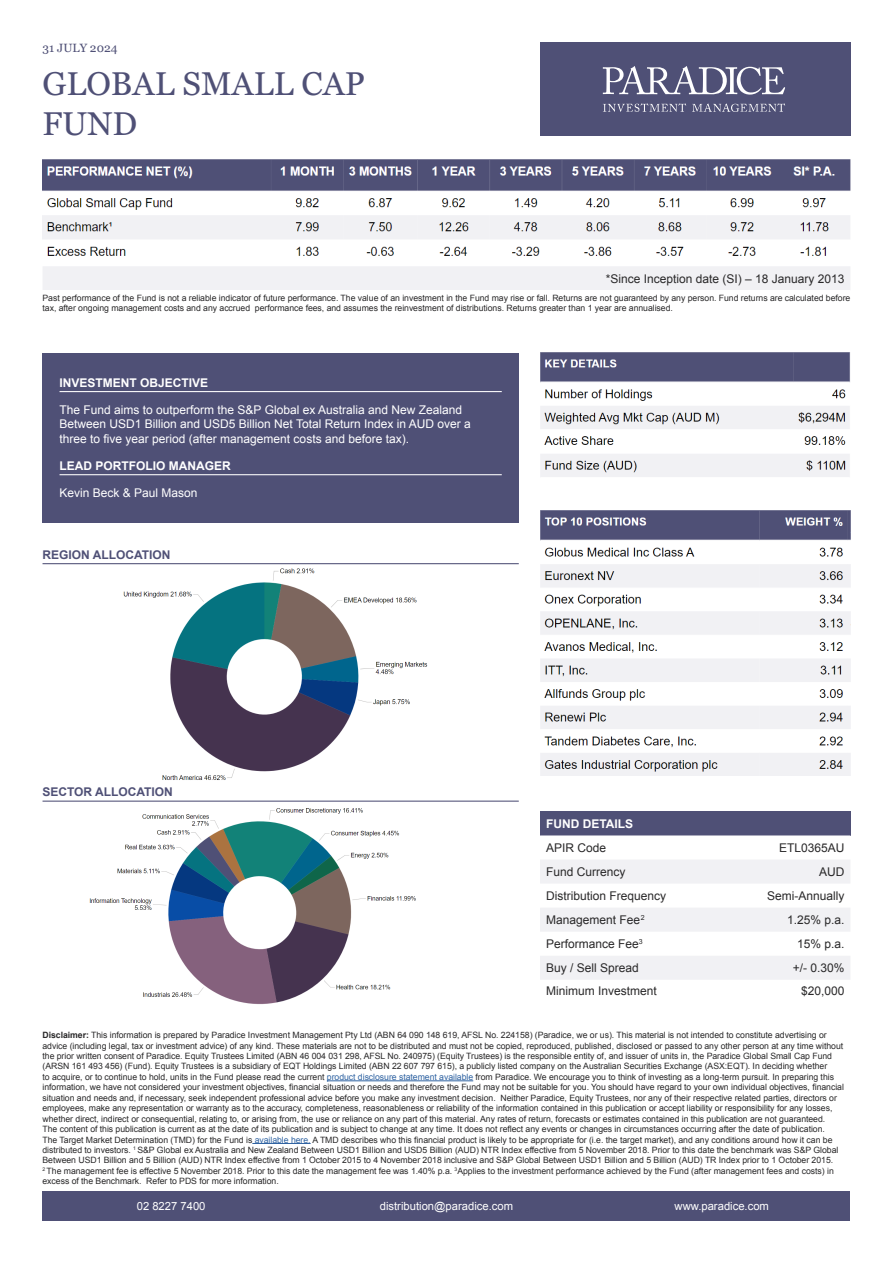
<style>
.page{position:relative;width:893px;height:1263px;background:#fff}
.page>*{position:absolute;margin:0;border:0;box-sizing:border-box;transform-origin:0 0}
.t1{font:33px/39.6px "Georgia";color:#4f5076}
.t2{font:12px/14.4px "Arial";color:#fff}
.t3{font:12px "Arial";color:#292829}
.t4{font:700 12px "Arial";color:#fff}
.t5{font:700 12px "Arial";color:#4f5076}
.t6{font:12px "Georgia";color:#4f5076}
.t7{font:11.25px "Arial";color:#fff}
.t8{font:8.7px/10.5px "Arial";letter-spacing:-.005em;color:#292829}
.s1{font-weight:700}
.s2{color:#2f63a2}
</style>
<div class="page">
<hr style="left:327px;top:1080px;width:146px;height:1px;background:#2f63a2">
<hr style="left:252px;top:1143px;width:59px;height:1px;background:#2f63a2">
<div style="left:43px;top:1191px;width:807px;height:29px;background:#4f5076"></div>
<div style="left:43px;top:353px;width:476px;height:169px;background:#4f5076"></div>
<hr style="left:60px;top:391px;width:442px;height:1px;background:#fff">
<hr style="left:60px;top:474px;width:442px;height:1px;background:#fff">
<div style="left:43px;top:266px;width:807px;height:24px;background:#f1f1f4"></div>
<div style="left:540px;top:811px;width:310px;height:24px;background:#4f5076"></div>
<svg style="left:540px;top:835px;width:310px;height:1px"></svg>
<svg style="left:540px;top:860px;width:310px;height:120px"></svg>
<div style="left:540px;top:43px;width:310px;height:93px;background:#4f5076"></div>
<svg style="left:603px;top:103px;width:182px;height:9px"></svg>
<svg style="left:603px;top:66px;width:182px;height:29px"></svg>
<hr style="left:43px;top:801px;width:476px;height:1px;background:#4f5076">
<hr style="left:43px;top:563px;width:476px;height:1px;background:#4f5076">
<img style="left:42px;top:159px;width:808px;height:97px">
<img style="left:541px;top:353px;width:309px;height:124px">
<img style="left:540px;top:511px;width:310px;height:264px">
<img style="left:123px;top:568px;width:305px;height:212px">
<img style="left:89px;top:808px;width:327px;height:196px">
<h2 class="t6" style="left:43px;top:39px;width:76px">31 JULY 2024</h2>
<h1 class="t1" style="left:43px;top:63px;width:324px">GLOBAL SMALL CAP<br>FUND</h1>
<h2 class="t3" style="left:606px;top:271px;width:240px">*Since Inception date (SI) – 18 January 2013</h2>
<p class="t8" style="left:43px;top:293px;width:809px">Past performance of the Fund is not a reliable indicator of future performance. The value of an investment in the Fund may rise or fall. Returns are not guaranteed by any person. Fund returns are calculated before tax, after ongoing management costs and any accrued performance fees, and assumes the reinvestment of distributions. Returns greater than 1 year are annualised.</p>
<h2 class="t4" style="left:60px;top:375px;width:150px">INVESTMENT OBJECTIVE</h2>
<h2 class="t2" style="left:60px;top:403px;width:413px">The Fund aims to outperform the S&amp;P Global ex Australia and New Zealand<br>Between USD1 Billion and USD5 Billion Net Total Return Index in AUD over a three to five year period (after management costs and before tax).</h2>
<h2 class="t4" style="left:60px;top:458px;width:173px">LEAD PORTFOLIO MANAGER</h2>
<h2 class="t2" style="left:60px;top:486px;width:140px">Kevin Beck &amp; Paul Mason</h2>
<h2 class="t5" style="left:43px;top:547px;width:130px">REGION ALLOCATION</h2>
<h2 class="t5" style="left:43px;top:784px;width:132px">SECTOR ALLOCATION</h2>
<h2 class="t4" style="left:546px;top:816px;width:89px">FUND DETAILS</h2>
<h2 class="t3" style="left:546px;top:840px;width:62px">APIR Code</h2>
<h2 class="t3" style="left:779px;top:840px;width:67px">ETL0365AU</h2>
<h2 class="t3" style="left:546px;top:864px;width:81px">Fund Currency</h2>
<h2 class="t3" style="left:819px;top:864px;width:27px">AUD</h2>
<h2 class="t3" style="left:546px;top:888px;width:122px">Distribution Frequency</h2>
<h2 class="t3" style="left:767px;top:888px;width:79px">Semi-Annually</h2>
<h2 class="t3" style="left:546px;top:912px;width:100px">Management Fee<sup>2</sup></h2>
<h2 class="t3" style="left:787px;top:912px;width:59px">1.25% p.a.</h2>
<h2 class="t3" style="left:546px;top:936px;width:98px">Performance Fee<sup>3</sup></h2>
<h2 class="t3" style="left:797px;top:936px;width:49px">15% p.a.</h2>
<h2 class="t3" style="left:546px;top:960px;width:94px">Buy / Sell Spread</h2>
<h2 class="t3" style="left:793px;top:960px;width:53px">+/- 0.30%</h2>
<h2 class="t3" style="left:546px;top:982px;width:112px">Minimum Investment</h2>
<h2 class="t3" style="left:801px;top:982px;width:45px">$20,000</h2>
<p class="t8" style="left:43px;top:1030px;width:803px"><span class="s1">Disclaimer:</span> This information is prepared by Paradice Investment Management Pty Ltd (ABN 64 090 148 619, AFSL No. 224158) (Paradice, we or us). This material is not intended to constitute advertising or advice (including legal, tax or investment advice) of any kind. These materials are not to be distributed and must not be copied, reproduced, published, disclosed or passed to any other person at any time without the prior written consent of Paradice. Equity Trustees Limited (ABN 46 004 031 298, AFSL No. 240975) (Equity Trustees) is the responsible entity of, and issuer of units in, the Paradice Global Small Cap Fund (ARSN 161 493 456) (Fund). Equity Trustees is a subsidiary of EQT Holdings Limited (ABN 22 607 797 615), a publicly listed company on the Australian Securities Exchange (ASX:EQT). In deciding whether<br>to acquire, or to continue to hold, units in the Fund please read the current <span class="s2">product disclosure statement available</span> from Paradice. We encourage you to think of investing as a long-term pursuit. In preparing this information, we have not considered your investment objectives, financial situation or needs and therefore the Fund may not be suitable for you. You should have regard to your own individual objectives, financial situation and needs and, if necessary, seek independent professional advice before you make any investment decision. Neither Paradice, Equity Trustees, nor any of their respective related parties, directors or employees, make any representation or warranty as to the accuracy, completeness, reasonableness or reliability of the information contained in this publication or accept liability or responsibility for any losses, whether direct, indirect or consequential, relating to, or arising from, the use or reliance on any part of this material. Any rates of return, forecasts or estimates contained in this publication are not guaranteed.<br>The content of this publication is current as at the date of its publication and is subject to change at any time. It does not reflect any events or changes in circumstances occurring after the date of publication.<br>The Target Market Determination (TMD) for the Fund is <span class="s2">available here.</span> A TMD describes who this financial product is likely to be appropriate for (i.e. the target market), and any conditions around how it can be distributed to investors. <sup>1</sup> S&amp;P Global ex Australia and New Zealand Between USD1 Billion and USD5 Billion (AUD) NTR Index effective from 5 November 2018. Prior to this date the benchmark was S&amp;P Global Between USD1 Billion and 5 Billion (AUD) NTR Index effective from 1 October 2015 to 4 November 2018 inclusive and S&amp;P Global Between USD1 Billion and 5 Billion (AUD) TR Index prior to 1 October 2015.<br><sup>2</sup> The management fee is effective 5 November 2018. Prior to this date the management fee was 1.40% p.a. <sup>3</sup>Applies to the investment performance achieved by the Fund (after management fees and costs) in excess of the Benchmark. Refer to PDS for more information.</p>
<p class="t7" style="left:137px;top:1198px;width:70px">02 8227 7400</p>
<p class="t7" style="left:380px;top:1198px;width:135px">distribution@paradice.com</p>
<p class="t7" style="left:676px;top:1198px;width:96px">www.paradice.com</p>
</div>
